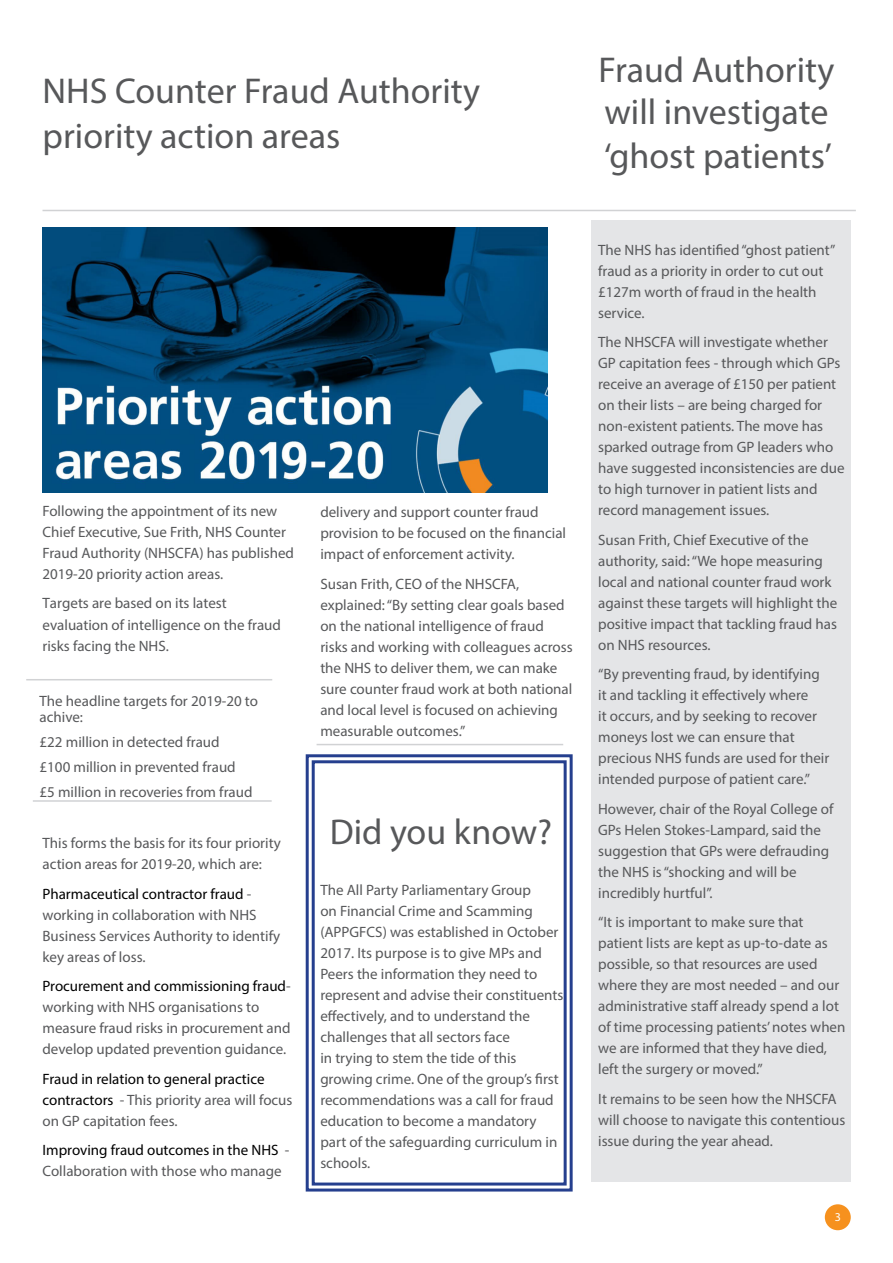
<style>
.page{position:relative;width:893px;height:1263px;background:#fff}
.page>*{position:absolute;margin:0;border:0;box-sizing:border-box;transform-origin:0 0}
.t1{font:36px/45px "Myriad Pro";color:#57585a}
.t2{font:15px/21px "Myriad Pro";color:#57585a}
.t3{font:12px "Myriad Pro";color:#fff}
.s1{color:#000}
</style>
<div class="page">
<div style="left:591px;top:220px;width:259px;height:962px;background:#e4e5e7"></div>
<div style="left:825px;top:1204px;width:26px;height:26px;background:#f6911e;border-radius:50%"></div>
<hr style="left:33px;top:800px;width:239px;height:2px;background:#d1d2d4">
<hr style="left:26px;top:679px;width:246px;height:1px;background:#d1d2d4">
<hr style="left:43px;top:210px;width:813px;height:1px;background:#d1d2d4">
<img style="left:43px;top:227px;width:504px;height:265px">
<hr style="left:317px;top:744px;width:246px;height:1px;background:#d1d2d4">
<svg style="left:305px;top:754px;width:268px;height:438px"></svg>
<div style="left:312px;top:760px;width:255px;height:425px;border:3px solid #253f8e"></div>
<p class="t1" style="left:43px;top:68px;width:439px">NHS Counter Fraud Authority priority action areas</p>
<p class="t1" style="left:598px;top:48px;width:237px;line-height:42px">Fraud Authority will investigate</p>
<p class="t1" style="left:604px;top:133px;width:229px">‘ghost patients’</p>
<p class="t2" style="left:43px;top:500px;width:253px">Following the appointment of its new Chief Executive, Sue Frith, NHS Counter Fraud Authority (NHSCFA) has published 2019-20 priority action areas.</p>
<p class="t2" style="left:43px;top:592px;width:240px">Targets are based on its latest evaluation of intelligence on the fraud risks facing the NHS.</p>
<p class="t2" style="left:40px;top:692px;width:220px;line-height:16.5px">The headline targets for 2019-20 to achive:</p>
<p class="t2" style="left:40px;top:731px;width:182px">£22 million in detected fraud</p>
<p class="t2" style="left:40px;top:756px;width:198px">£100 million in prevented fraud</p>
<p class="t2" style="left:40px;top:781px;width:214px">£5 million in recoveries from fraud</p>
<p class="t2" style="left:43px;top:832px;width:240px">This forms the basis for its four priority action areas for 2019-20, which are:</p>
<p class="t2" style="left:43px;top:883px;width:239px"><span class="s1">Pharmaceutical contractor fraud</span> - working in collaboration with NHS<br>Business Services Authority to identify key areas of loss.</p>
<p class="t2" style="left:43px;top:975px;width:250px"><span class="s1">Procurement and commissioning fraud&shy;</span>working with NHS organisations to measure fraud risks in procurement and develop updated prevention guidance.</p>
<p class="t2" style="left:43px;top:1068px;width:251px"><span class="s1">Fraud in relation to general practice contractors</span> - This priority area will focus on GP capitation fees.</p>
<p class="t2" style="left:43px;top:1139px;width:249px"><span class="s1">Improving fraud outcomes in the NHS</span> -<br>Collaboration with those who manage</p>
<p class="t2" style="left:320px;top:501px;width:247px">delivery and support counter fraud provision to be focused on the financial impact of enforcement activity.</p>
<p class="t2" style="left:320px;top:573px;width:254px">Susan Frith, CEO of the NHSCFA, explained: “By setting clear goals based on the national intelligence of fraud risks and working with colleagues across the NHS to deliver them, we can make sure counter fraud work at both national and local level is focused on achieving measurable outcomes.”</p>
<p class="t1" style="left:330px;top:809px;width:224px">Did you know?</p>
<p class="t2" style="left:320px;top:879px;width:245px">The All Party Parliamentary Group<br>on Financial Crime and Scamming (APPGFCS) was established in October 2017. Its purpose is to give MPs and Peers the information they need to represent and advise their constituents effectively, and to understand the challenges that all sectors face<br>in trying to stem the tide of this growing crime. One of the group’s first recommendations was a call for fraud education to become a mandatory part of the safeguarding curriculum in schools.</p>
<p class="t2" style="left:598px;top:239px;width:239px">The NHS has identified “ghost patient” fraud as a priority in order to cut out £127m worth of fraud in the health service.</p>
<p class="t2" style="left:598px;top:331px;width:248px">The NHSCFA will investigate whether GP capitation fees - through which GPs receive an average of £150 per patient on their lists – are being charged for non-existent patients. The move has sparked outrage from GP leaders who have suggested inconsistencies are due to high turnover in patient lists and record management issues.</p>
<p class="t2" style="left:598px;top:529px;width:241px">Susan Frith, Chief Executive of the authority, said: “We hope measuring local and national counter fraud work against these targets will highlight the positive impact that tackling fraud has on NHS resources.</p>
<p class="t2" style="left:598px;top:663px;width:233px">“By preventing fraud, by identifying it and tackling it effectively where<br>it occurs, and by seeking to recover moneys lost we can ensure that precious NHS funds are used for their intended purpose of patient care.”</p>
<p class="t2" style="left:598px;top:798px;width:237px">However, chair of the Royal College of<br>GPs Helen Stokes-Lampard, said the suggestion that GPs were defrauding the NHS is “shocking and will be incredibly hurtful”.</p>
<p class="t2" style="left:598px;top:911px;width:249px">“It is important to make sure that patient lists are kept as up-to-date as possible, so that resources are used where they are most needed – and our administrative staff already spend a lot of time processing patients’ notes when we are informed that they have died, left the surgery or moved.”</p>
<p class="t2" style="left:598px;top:1088px;width:249px">It remains to be seen how the NHSCFA will choose to navigate this contentious issue during the year ahead.</p>
<p class="t3" style="left:835px;top:1209px;width:8px">3</p>
</div>
